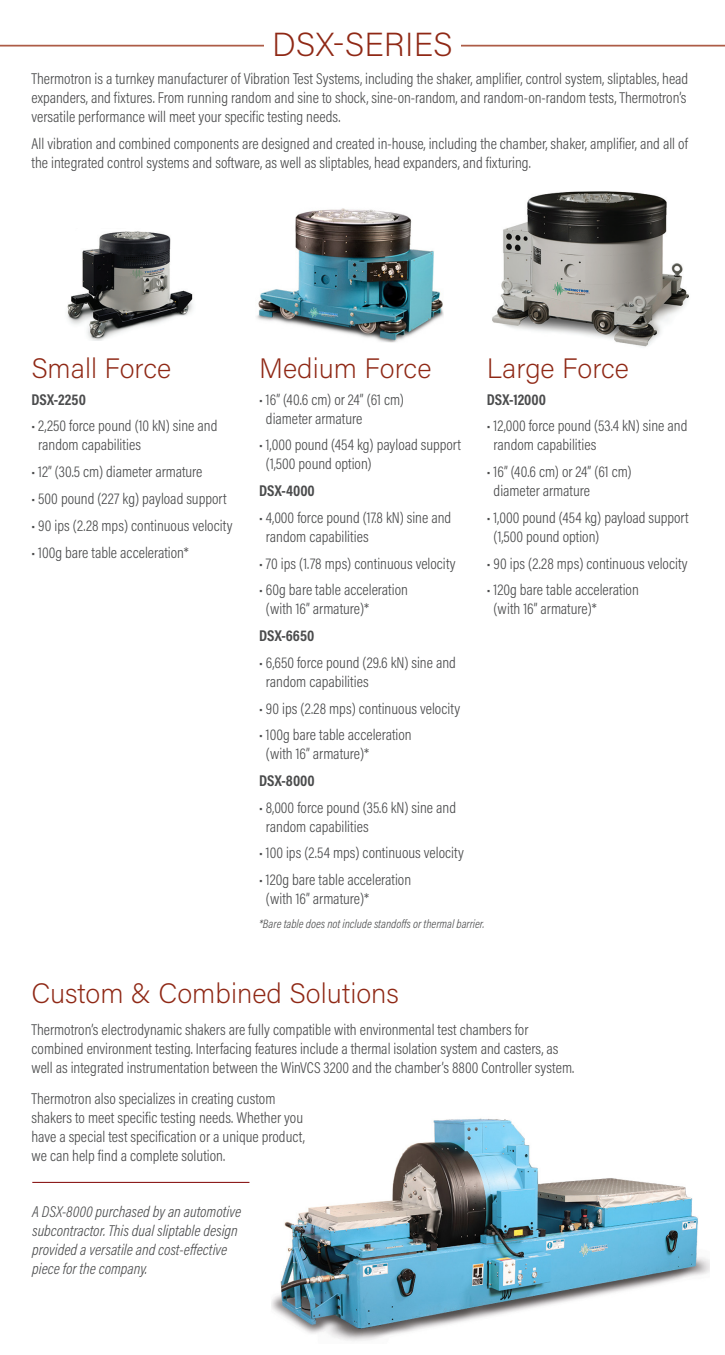
<style>
.page{position:relative;width:725px;height:1355px;background:#fff}
.page>*{position:absolute;margin:0;border:0;box-sizing:border-box;transform-origin:0 0}
.t1{font:200 33.25px "Acumin Pro";letter-spacing:.005em;color:#8f2815}
.subhead{font:200 28px "Acumin Pro";color:#8f2815}
.body{font:300 15.75px/18.9px "Acumin Pro Cond";color:#4b4c4d}
.body-2{font:italic 300 15.75px/18.9px "Acumin Pro Cond";color:#4b4c4d}
.body-3{font:700 15.75px "Acumin Pro Cond";color:#4b4c4d}
.chart_asterisk{font:italic 300 12.25px "Acumin Pro Cond";color:#4b4c4d}
</style>
<div class="page">
<hr style="left:0;top:45px;width:724px;height:2px;background:#ad5c46">
<div style="left:264px;top:32px;width:196px;height:24px;background:#fff"></div>
<img style="left:271px;top:1118px;width:438px;height:223px">
<img style="left:492px;top:191px;width:197px;height:156px">
<img style="left:67px;top:231px;width:126px;height:109px">
<img style="left:257px;top:208px;width:186px;height:135px">
<hr style="left:32px;top:1182px;width:217px;height:1px;background:#7f0100">
<p class="t1" style="left:272px;top:22px;width:182px">DSX-SERIES</p>
<p class="body" style="left:32px;top:69px;width:658px;text-align:justify">Thermotron is a turnkey manufacturer of Vibration Test Systems, including the shaker, amplifier, control system, sliptables, head expanders, and fixtures. From running random and sine to shock, sine-on-random, and random-on-random tests, Thermotron’s versatile performance will meet your specific testing needs.</p>
<p class="body" style="left:32px;top:134px;width:657px">All vibration and combined components are designed and created in-house, including the chamber, shaker, amplifier, and all of the integrated control systems and software, as well as sliptables, head expanders, and fixturing.</p>
<p class="subhead" style="left:32px;top:349px;width:141px">Small Force</p>
<p class="body-3" style="left:32px;top:389px;width:56px">DSX-2250</p>
<p class="body" style="left:38px;top:416px;width:180px;text-indent:-7px">• 2,250 force pound (10 kN) sine and random capabilities</p>
<p class="body" style="left:32px;top:462px;width:172px">• 12” (30.5 cm) diameter armature</p>
<p class="body" style="left:32px;top:489px;width:197px">• 500 pound (227 kg) payload support</p>
<p class="body" style="left:32px;top:515px;width:202px">• 90 ips (2.28 mps) continuous velocity</p>
<p class="body" style="left:32px;top:542px;width:159px">• 100g bare table acceleration*</p>
<p class="subhead" style="left:259px;top:349px;width:174px">Medium Force</p>
<p class="body" style="left:266px;top:389px;width:139px;text-indent:-7px">• 16” (40.6 cm) or 24” (61 cm) diameter armature</p>
<p class="body" style="left:266px;top:435px;width:197px;text-indent:-7px">• 1,000 pound (454 kg) payload support (1,500 pound option)</p>
<p class="body-3" style="left:259px;top:480px;width:57px">DSX-4000</p>
<p class="body" style="left:266px;top:508px;width:187px;text-indent:-7px">• 4,000 force pound (17.8 kN) sine and random capabilities</p>
<p class="body" style="left:259px;top:553px;width:198px">• 70 ips (1.78 mps) continuous velocity</p>
<p class="body" style="left:266px;top:580px;width:143px;text-indent:-7px">• 60g bare table acceleration (with 16” armature)*</p>
<p class="body-3" style="left:259px;top:625px;width:57px">DSX-6650</p>
<p class="body" style="left:266px;top:652px;width:191px;text-indent:-7px">• 6,650 force pound (29.6 kN) sine and random capabilities</p>
<p class="body" style="left:259px;top:698px;width:202px">• 90 ips (2.28 mps) continuous velocity</p>
<p class="body" style="left:266px;top:725px;width:147px;text-indent:-7px">• 100g bare table acceleration (with 16” armature)*</p>
<p class="body-3" style="left:259px;top:770px;width:57px">DSX-8000</p>
<p class="body" style="left:266px;top:797px;width:191px;text-indent:-7px">• 8,000 force pound (35.6 kN) sine and random capabilities</p>
<p class="body" style="left:259px;top:843px;width:206px">• 100 ips (2.54 mps) continuous velocity</p>
<p class="body" style="left:266px;top:870px;width:147px;text-indent:-7px">• 120g bare table acceleration (with 16” armature)*</p>
<p class="subhead" style="left:486px;top:349px;width:144px">Large Force</p>
<p class="body-3" style="left:486px;top:389px;width:61px">DSX-12000</p>
<p class="body" style="left:493px;top:416px;width:195px;text-indent:-7px">• 12,000 force pound (53.4 kN) sine and random capabilities</p>
<p class="body" style="left:493px;top:462px;width:139px;text-indent:-7px">• 16” (40.6 cm) or 24” (61 cm) diameter armature</p>
<p class="body" style="left:493px;top:508px;width:197px;text-indent:-7px">• 1,000 pound (454 kg) payload support (1,500 pound option)</p>
<p class="body" style="left:486px;top:553px;width:202px">• 90 ips (2.28 mps) continuous velocity</p>
<p class="body" style="left:493px;top:580px;width:147px;text-indent:-7px">• 120g bare table acceleration (with 16” armature)*</p>
<p class="chart_asterisk" style="left:259px;top:916px;width:227px">*Bare table does not include standoffs or thermal barrier.</p>
<p class="subhead" style="left:32px;top:973px;width:369px">Custom &amp; Combined Solutions</p>
<p class="body" style="left:32px;top:1019px;width:544px">Thermotron’s electrodynamic shakers are fully compatible with environmental test chambers for combined environment testing. Interfacing features include a thermal isolation system and casters, as well as integrated instrumentation between the WinVCS 3200 and the chamber’s 8800 Controller system.</p>
<p class="body" style="left:32px;top:1089px;width:275px">Thermotron also specializes in creating custom shakers to meet specific testing needs. Whether you have a special test specification or a unique product, we can help find a complete solution.</p>
<p class="body-2" style="left:32px;top:1202px;width:210px">A DSX-8000 purchased by an automotive subcontractor. This dual sliptable design provided a versatile and cost-effective piece for the company.</p>
</div>
